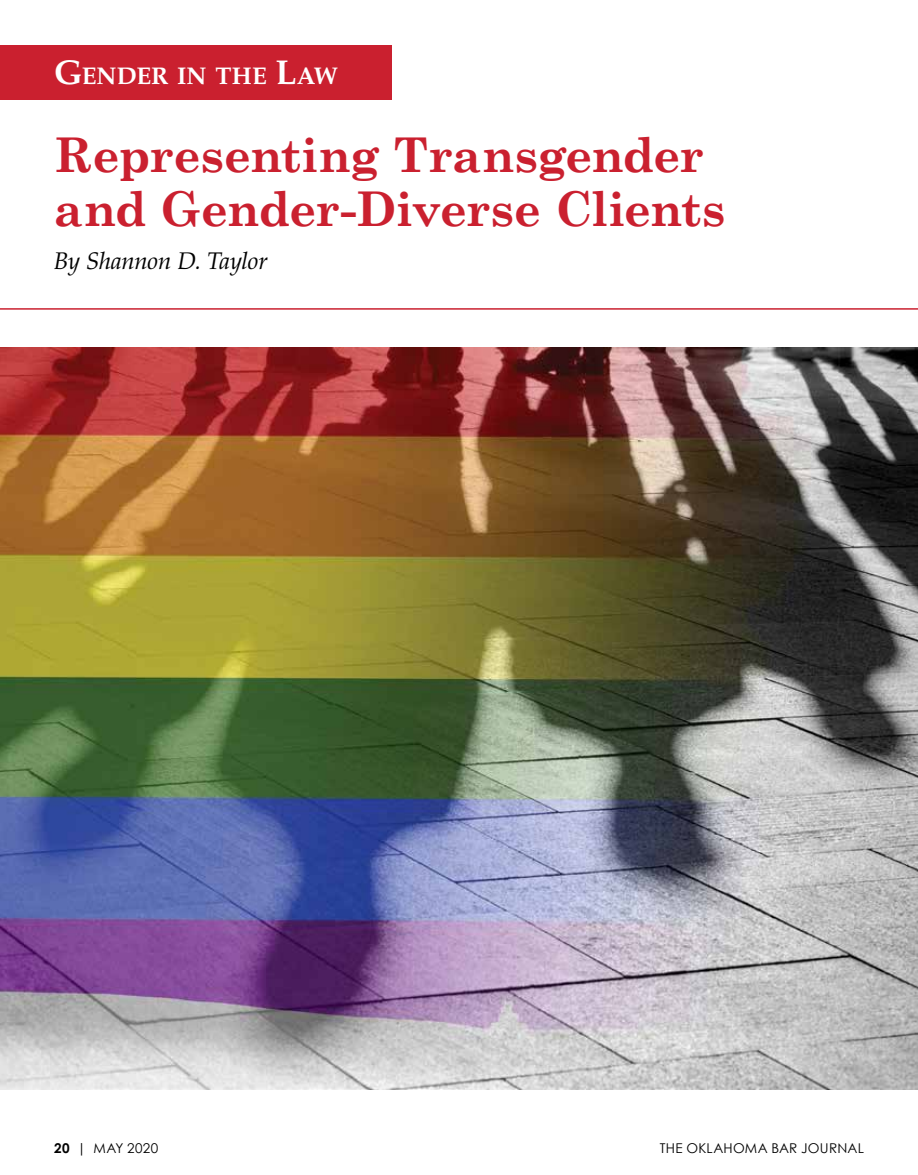
<style>
.page{position:relative;width:918px;height:1175px;background:#fff}
.page>*{position:absolute;margin:0;border:0;box-sizing:border-box;transform-origin:0 0}
.t1{font:700 48px/54px "Century Schoolbook";letter-spacing:-.025em;color:#ca202f}
.t2{font:700 24.15px "Palatino LT Std";letter-spacing:.005em;color:#fff}
.t3{font:italic 24px "Palatino LT Std";letter-spacing:-.015em;color:#000}
.t4{font:13.5px "Century Gothic";letter-spacing:.02em;color:#000}
.s1{font-size:34.5px}
.s2{font-weight:700}
</style>
<div class="page">
<div style="left:0;top:46px;width:392px;height:54px;background:#ca202f"></div>
<hr style="left:0;top:308px;width:918px;height:2px;background:#ca202f">
<img style="left:0;top:348px;width:918px;height:741px">
<p class="t2" style="left:54px;top:62px;width:285px"><span class="s1">G</span>ENDER IN THE <span class="s1">L</span>AW</p>
<p class="t1" style="left:54px;top:127px;width:673px">Representing Transgender and Gender-Diverse Clients</p>
<p class="t3" style="left:54px;top:247px;width:215px">By Shannon D. Taylor</p>
<p class="t4" style="left:54px;top:1139px;width:106px"><span class="s2">20</span> | MAY 2020</p>
<p class="t4" style="left:660px;top:1139px;width:206px">THE OKLAHOMA BAR JOURNAL</p>
</div>
